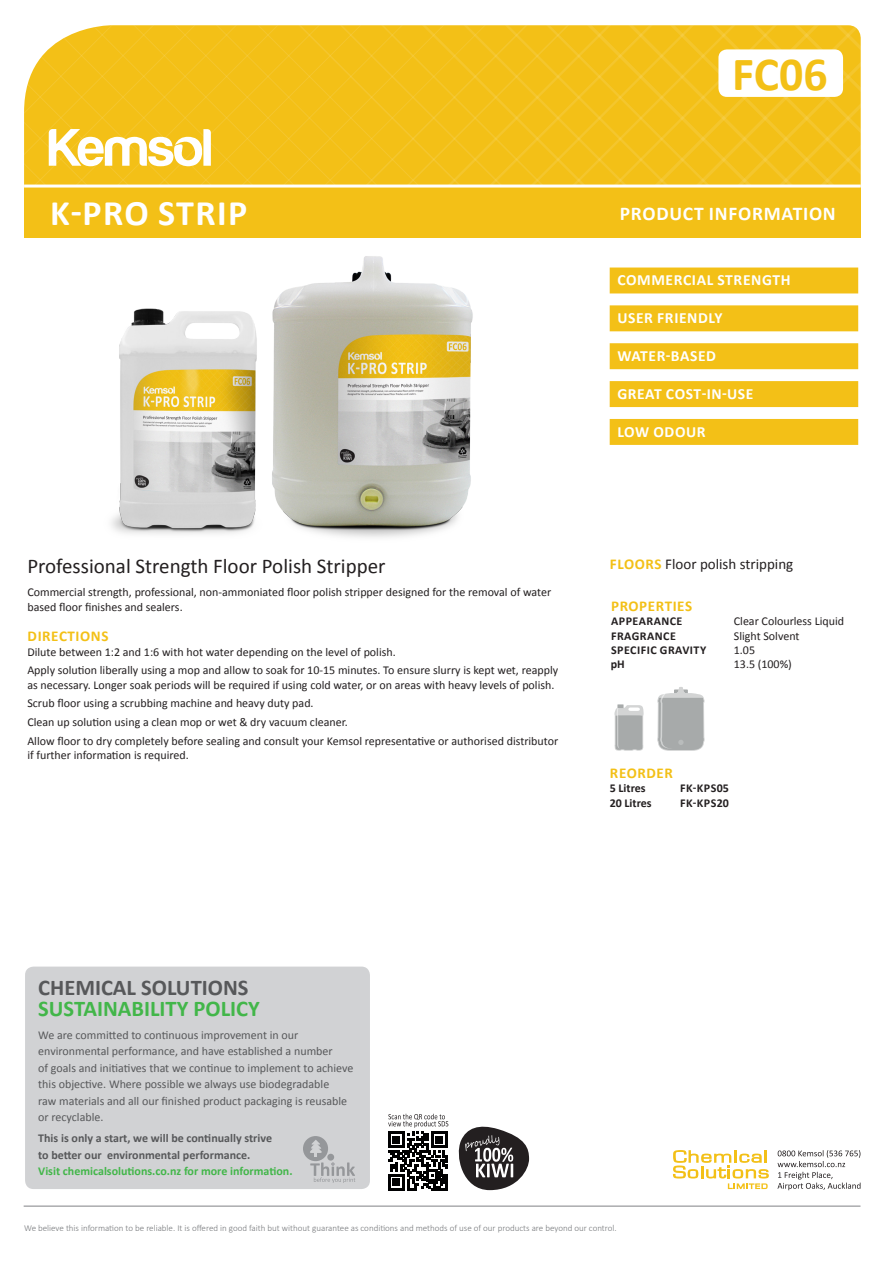
<style>
.page{position:relative;width:893px;height:1263px;background:#fff}
.page>*{position:absolute;margin:0;border:0;box-sizing:border-box;transform-origin:0 0}
.t1{font:700 47.85px "Calibri";color:#f3c017}
.t2{font:700 36px "Calibri";letter-spacing:.04em;color:#fff}
.t3{font:700 22.5px/21px "Calibri";color:#42b649}
.t4{font:21px "Calibri";color:#231f20}
.t5{font:700 19.5px "Calibri";letter-spacing:.04em;color:#fff}
.TEXT{font:700 15.6px "Calibri";letter-spacing:.04em;color:#fff}
.TEXT-2{font:700 15px "Calibri";letter-spacing:.04em;color:#f3c017}
.TEXT-3{font:15px "Calibri";color:#231f20}
.TEXT-4{font:12px/14.4px "Calibri";color:#231f20}
.t6{font:12px/16.5px "Calibri";color:#57585a}
.t7{font:700 12px/16.5px "Calibri";color:#57585a}
.TEXT-5{font:700 12px "Calibri";letter-spacing:.04em;color:#231f20}
.TEXT-6{font:700 12px "Calibri";color:#231f20}
.TEXT-7{font:300 9px "Calibri";color:#76787b}
.s1{font-weight:700;color:#f3c017}
.s2{color:#57585a}
.s3{color:#42b649}
</style>
<div class="page">
<div style="left:25px;top:966px;width:345px;height:223px;background:#d1d2d4;border-radius:9px"></div>
<hr style="left:24px;top:1206px;width:836px;height:1px;background:#808285">
<svg style="left:777px;top:1150px;width:83px;height:40px"></svg>
<img style="left:111px;top:308px;width:98px;height:226px">
<img style="left:209px;top:237px;width:319px;height:301px">
<div style="left:24px;top:187px;width:837px;height:50px;background:#f3c017"></div>
<svg style="left:24px;top:25px;width:837px;height:160px;background:#f3c323"></svg>
<hr style="left:24px;top:185px;width:837px;height:3px;background:#fff">
<div style="left:610px;top:267px;width:248px;height:26px;background:#f3c017"></div>
<div style="left:610px;top:305px;width:248px;height:26px;background:#f3c017"></div>
<div style="left:610px;top:343px;width:248px;height:26px;background:#f3c017"></div>
<div style="left:610px;top:381px;width:248px;height:26px;background:#f3c017"></div>
<div style="left:610px;top:419px;width:248px;height:26px;background:#f3c017"></div>
<div style="left:303px;top:1136px;width:25px;height:25px;background:#95979a;border-radius:50%"></div>
<svg style="left:309px;top:1140px;width:46px;height:43px"></svg>
<svg style="left:673px;top:1150px;width:96px;height:39px"></svg>
<svg style="left:657px;top:687px;width:48px;height:64px;background:#b8baba"></svg>
<svg style="left:614px;top:704px;width:30px;height:47px"></svg>
<svg style="left:458px;top:1126px;width:71px;height:64px"></svg>
<div style="left:718px;top:49px;width:125px;height:48px;background:#fff;border-radius:9px"></div>
<svg style="left:388px;top:1114px;width:60px;height:77px"></svg>
<hr style="left:445px;top:1174px;width:3px;height:17px;background:#000001">
<p class="t2" style="left:50px;top:190px;width:199px">K-PRO STRIP</p>
<p class="t1" style="left:732px;top:43px;width:97px">FC06</p>
<p class="t5" style="left:620px;top:201px;width:218px">PRODUCT INFORMATION</p>
<p class="TEXT" style="left:617px;top:270px;width:175px">COMMERCIAL STRENGTH</p>
<p class="TEXT" style="left:617px;top:308px;width:107px">USER FRIENDLY</p>
<p class="TEXT" style="left:617px;top:346px;width:100px">WATER-BASED</p>
<p class="TEXT" style="left:617px;top:384px;width:138px">GREAT COST-IN-USE</p>
<p class="TEXT" style="left:617px;top:422px;width:90px">LOW ODOUR</p>
<p class="t4" style="left:27px;top:553px;width:360px">Professional Strength Floor Polish Stripper</p>
<p class="TEXT-3" style="left:610px;top:554px;width:185px"><span class="s1">FLOORS</span> Floor polish stripping</p>
<p class="TEXT-4" style="left:27px;top:585px;width:525px">Commercial strength, professional, non-ammoniated floor polish stripper designed for the removal of water based floor finishes and sealers.</p>
<p class="TEXT-2" style="left:28px;top:627px;width:82px">DIRECTIONS</p>
<p class="TEXT-4" style="left:27px;top:644px;width:370px">Dilute between 1:2 and 1:6 with hot water depending on the level of polish.</p>
<p class="TEXT-4" style="left:27px;top:663px;width:532px">Apply solution liberally using a mop and allow to soak for 10-15 minutes. To ensure slurry is kept wet, reapply as necessary. Longer soak periods will be required if using cold water, or on areas with heavy levels of polish.</p>
<p class="TEXT-4" style="left:27px;top:696px;width:288px">Scrub floor using a scrubbing machine and heavy duty pad.</p>
<p class="TEXT-4" style="left:27px;top:715px;width:322px">Clean up solution using a clean mop or wet &amp; dry vacuum cleaner.</p>
<p class="TEXT-4" style="left:27px;top:733px;width:532px">Allow floor to dry completely before sealing and consult your Kemsol representative or authorised distributor if further information is required.</p>
<p class="TEXT-2" style="left:611px;top:596px;width:82px">PROPERTIES</p>
<p class="TEXT-5" style="left:611px;top:614px;width:73px">APPEARANCE</p>
<p class="TEXT-4" style="left:734px;top:614px;width:112px">Clear Colourless Liquid</p>
<p class="TEXT-5" style="left:611px;top:628px;width:66px">FRAGRANCE</p>
<p class="TEXT-4" style="left:734px;top:628px;width:67px">Slight Solvent</p>
<p class="TEXT-5" style="left:611px;top:642px;width:97px">SPECIFIC GRAVITY</p>
<p class="TEXT-4" style="left:734px;top:643px;width:23px">1.05</p>
<p class="TEXT-5" style="left:611px;top:657px;width:16px">pH</p>
<p class="TEXT-4" style="left:734px;top:657px;width:60px">13.5 (100%)</p>
<p class="t3" style="left:38px;top:977px;width:223px"><span class="s2">CHEMICAL SOLUTIONS<br></span>SUSTAINABILITY POLICY</p>
<p class="t6" style="left:38px;top:1027px;width:317px">We are committed to continuous improvement in our environmental performance, and have established a number<br>of goals and initiatives that we continue to implement to achieve this objective. Where possible we always use biodegradable<br>raw materials and all our finished product packaging is reusable or recyclable.</p>
<p class="t7" style="left:38px;top:1130px;width:256px">This is only a start, we will be continually strive<br>to better our environmental performance.<br><span class="s3">Visit chemicalsolutions.co.nz for more information.</span></p>
<p class="TEXT-2" style="left:610px;top:763px;width:64px">REORDER</p>
<p class="TEXT-5" style="left:610px;top:780px;width:37px">5 Litres</p>
<p class="TEXT-5" style="left:680px;top:780px;width:50px">FK-KPS05</p>
<p class="TEXT-6" style="left:610px;top:795px;width:44px">20 Litres</p>
<p class="TEXT-5" style="left:680px;top:795px;width:50px">FK-KPS20</p>
<p class="TEXT-7" style="left:24px;top:1222px;width:594px">We believe this information to be reliable. It is offered in good faith but without guarantee as conditions and methods of use of our products are beyond our control.</p>
</div>
